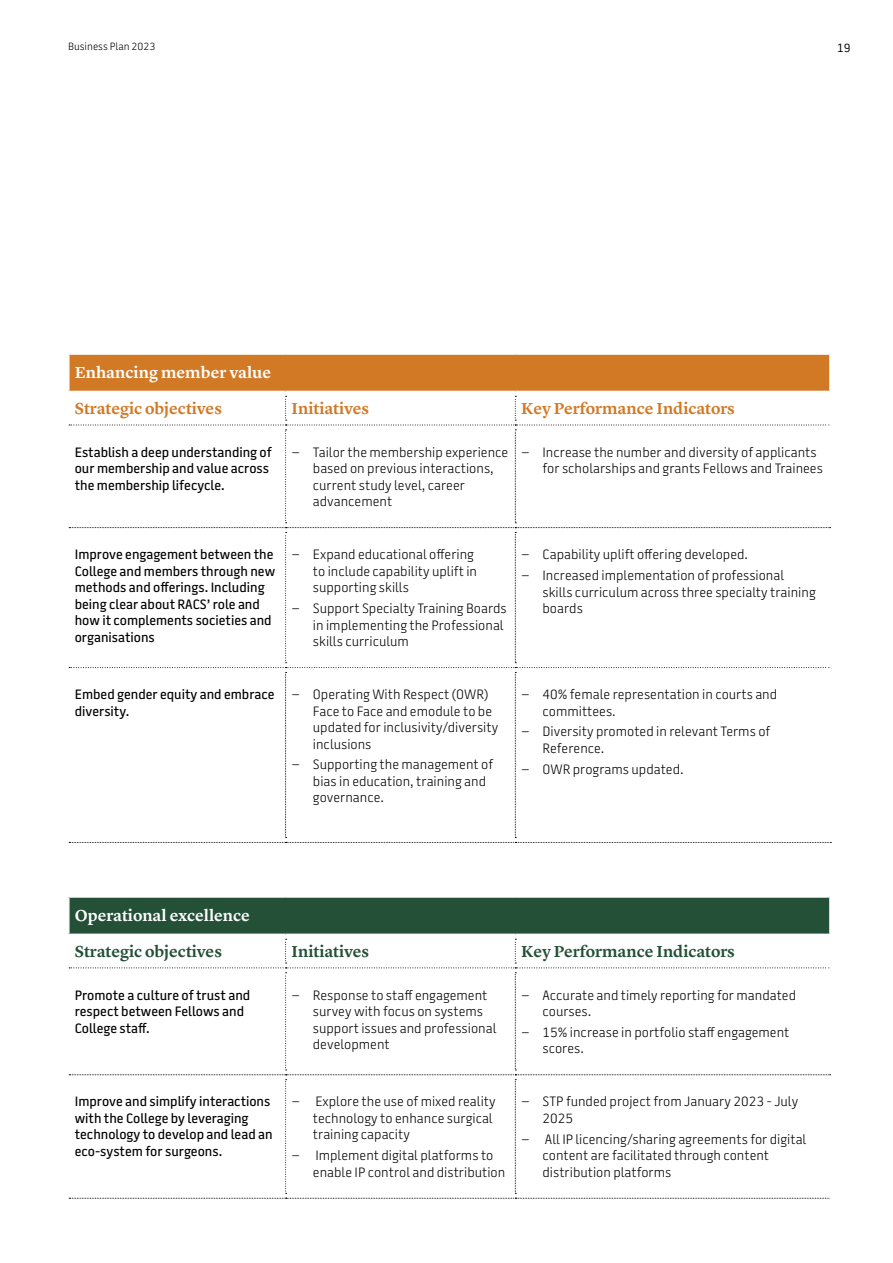
<style>
.page{position:relative;width:893px;height:1263px;background:#fff}
.page>*{position:absolute;margin:0;border:0;box-sizing:border-box;transform-origin:0 0}
.t1{font:600 16.5px "Lyon Text";color:#235037}
.t2{font:600 16.5px "Lyon Text";color:#d17925}
.t3{font:600 16.5px "Lyon Text";color:#fff}
.t4{font:300 13.5px/16.5px "Battersea SANS";color:#000}
.t5{font:500 13.5px/16.5px "Battersea SANS";color:#000}
.t6{font:12px "Battersea SANS";color:#000}
.t7{font:300 10.5px "Battersea SANS";color:#000}
.s1{font-family:"Battersea"}
</style>
<div class="page">
<div style="left:69px;top:897px;width:761px;height:37px;background:#235037"></div>
<hr style="left:68px;top:896px;width:218px;height:2px;background:#fff">
<hr style="left:68px;top:898px;width:2px;height:35px;background:#fff">
<hr style="left:286px;top:896px;width:229px;height:2px;background:#fff">
<hr style="left:515px;top:896px;width:316px;height:2px;background:#fff">
<hr style="left:829px;top:898px;width:2px;height:35px;background:#fff">
<hr style="left:68px;top:933px;width:218px;height:2px;background:#fff">
<hr style="left:286px;top:933px;width:229px;height:2px;background:#fff">
<hr style="left:515px;top:933px;width:316px;height:2px;background:#fff">
<svg style="left:69px;top:938px;width:762px;height:261px"></svg>
<div style="left:69px;top:354px;width:761px;height:37px;background:#d17925"></div>
<hr style="left:68px;top:353px;width:218px;height:2px;background:#fff">
<hr style="left:68px;top:355px;width:2px;height:36px;background:#fff">
<hr style="left:286px;top:353px;width:229px;height:2px;background:#fff">
<hr style="left:515px;top:353px;width:316px;height:2px;background:#fff">
<hr style="left:829px;top:355px;width:2px;height:36px;background:#fff">
<svg style="left:69px;top:395px;width:762px;height:448px"></svg>
<p class="t7" style="left:68px;top:40px;width:89px">Business Plan 2023</p>
<p class="t6" style="left:837px;top:39px;width:15px">19</p>
<p class="t3" style="left:75px;top:360px;width:198px">Enhancing member value</p>
<p class="t2" style="left:75px;top:396px;width:149px">Strategic objectives</p>
<p class="t2" style="left:292px;top:396px;width:79px">Initiatives</p>
<p class="t2" style="left:521px;top:396px;width:215px">Key Performance Indicators</p>
<p class="t5" style="left:75px;top:444px;width:199px">Establish a deep understanding of our membership and value across the membership lifecycle.</p>
<p class="t4" style="left:313px;top:444px;width:197px;text-indent:-21px"><span class="s1">–</span> Tailor the membership experience based on previous interactions, current study level, career advancement</p>
<p class="t4" style="left:543px;top:444px;width:282px;text-indent:-21px"><span class="s1">–</span> Increase the number and diversity of applicants for scholarships and grants Fellows and Trainees</p>
<p class="t5" style="left:75px;top:547px;width:202px">Improve engagement between the<br>College and members through new methods and offerings. Including being clear about RACS’ role and how it complements societies and organisations</p>
<p class="t4" style="left:313px;top:547px;width:166px;text-indent:-21px"><span class="s1">–</span> Expand educational offering to include capability uplift in supporting skills</p>
<p class="t4" style="left:313px;top:600px;width:195px;text-indent:-21px"><span class="s1">–</span> Support Specialty Training Boards in implementing the Professional skills curriculum</p>
<p class="t4" style="left:521px;top:546px;width:228px"><span class="s1">–</span> Capability uplift offering developed.</p>
<p class="t4" style="left:543px;top:567px;width:275px;text-indent:-21px"><span class="s1">–</span> Increased implementation of professional skills curriculum across three specialty training boards</p>
<p class="t5" style="left:75px;top:686px;width:201px">Embed gender equity and embrace diversity.</p>
<p class="t4" style="left:313px;top:686px;width:187px;text-indent:-21px"><span class="s1">–</span> Operating With Respect (OWR)<br>Face to Face and emodule to be updated for inclusivity/diversity inclusions</p>
<p class="t4" style="left:313px;top:757px;width:182px;text-indent:-21px"><span class="s1">–</span> Supporting the management of bias in education, training and governance.</p>
<p class="t4" style="left:543px;top:686px;width:236px;text-indent:-21px"><span class="s1">–</span> 40% female representation in courts and committees.</p>
<p class="t4" style="left:543px;top:724px;width:229px;text-indent:-21px"><span class="s1">–</span> Diversity promoted in relevant Terms of<br>Reference.</p>
<p class="t4" style="left:521px;top:761px;width:164px"><span class="s1">–</span> OWR programs updated.</p>
<p class="t3" style="left:75px;top:903px;width:177px">Operational excellence</p>
<p class="t1" style="left:75px;top:939px;width:149px">Strategic objectives</p>
<p class="t1" style="left:292px;top:939px;width:79px">Initiatives</p>
<p class="t1" style="left:521px;top:939px;width:215px">Key Performance Indicators</p>
<p class="t5" style="left:75px;top:987px;width:177px">Promote a culture of trust and respect between Fellows and<br>College staff.</p>
<p class="t4" style="left:313px;top:987px;width:185px;text-indent:-21px"><span class="s1">–</span> Response to staff engagement survey with focus on systems support issues and professional development</p>
<p class="t4" style="left:543px;top:987px;width:255px;text-indent:-21px"><span class="s1">–</span> Accurate and timely reporting for mandated courses.</p>
<p class="t4" style="left:543px;top:1024px;width:248px;text-indent:-21px"><span class="s1">–</span> 15% increase in portfolio staff engagement scores.</p>
<p class="t5" style="left:75px;top:1094px;width:199px">Improve and simplify interactions with the College by leveraging technology to develop and lead an eco-system for surgeons.</p>
<p class="t4" style="left:313px;top:1094px;width:184px;text-indent:-21px"><span class="s1">–</span> Explore the use of mixed reality technology to enhance surgical training capacity</p>
<p class="t4" style="left:313px;top:1147px;width:194px;text-indent:-21px"><span class="s1">–</span> Implement digital platforms to enable IP control and distribution</p>
<p class="t4" style="left:543px;top:1094px;width:257px;text-indent:-21px"><span class="s1">–</span> STP funded project from January 2023 - July<br>2025</p>
<p class="t4" style="left:543px;top:1131px;width:265px;text-indent:-21px"><span class="s1">–</span> All IP licencing/sharing agreements for digital content are facilitated through content distribution platforms</p>
</div>
